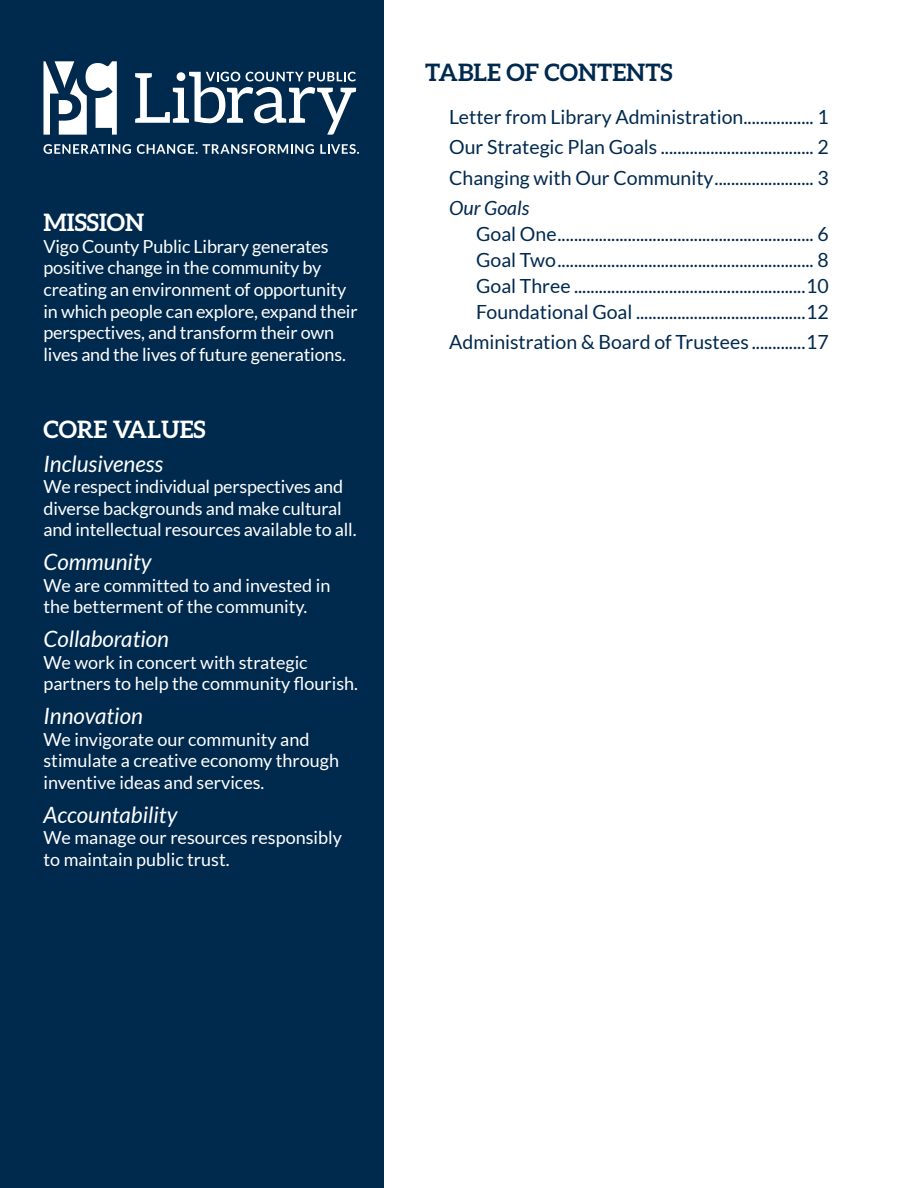
<style>
.page{position:relative;width:918px;height:1188px;background:#fff}
.page>*{position:absolute;margin:0;border:0;box-sizing:border-box;transform-origin:0 0}
.t1{font:700 24px "Aleo";color:#fff}
.t2{font:700 24px "Aleo";color:#00294e}
.t3{font:italic 22.5px "Lato";color:#fff}
.t4{font:19.5px/26.1px "Lato";color:#00294e;text-align:justify}
.t5{font:italic 19.5px "Lato";color:#00294e}
.t6{font:18px/21.6px "Lato";letter-spacing:-.01em;color:#fff}
</style>
<div class="page">
<div style="left:0;top:0;width:384px;height:1188px;background:#00294e"></div>
<svg style="left:44px;top:61px;width:73px;height:74px"></svg>
<svg style="left:44px;top:144px;width:87px;height:10px"></svg>
<svg style="left:137px;top:144px;width:177px;height:10px"></svg>
<svg style="left:320px;top:144px;width:39px;height:10px"></svg>
<svg style="left:135px;top:72px;width:221px;height:63px"></svg>
<h1 class="t1" style="left:44px;top:213px;width:102px">MISSION</h1>
<p class="t6" style="left:44px;top:237px;width:316px">Vigo County Public Library generates positive change in the community by creating an environment of opportunity in which people can explore, expand their perspectives, and transform their own lives and the lives of future generations.</p>
<h1 class="t1" style="left:44px;top:420px;width:164px">CORE VALUES</h1>
<p class="t3" style="left:44px;top:454px;width:121px">Inclusiveness</p>
<p class="t6" style="left:44px;top:477px;width:315px">We respect individual perspectives and diverse backgrounds and make cultural and intellectual resources available to all.</p>
<p class="t3" style="left:44px;top:553px;width:109px">Community</p>
<p class="t6" style="left:44px;top:576px;width:288px">We are committed to and invested in the betterment of the community.</p>
<p class="t3" style="left:44px;top:630px;width:127px">Collaboration</p>
<p class="t6" style="left:44px;top:653px;width:316px">We work in concert with strategic partners to help the community flourish.</p>
<p class="t3" style="left:44px;top:707px;width:101px">Innovation</p>
<p class="t6" style="left:44px;top:730px;width:297px">We invigorate our community and stimulate a creative economy through inventive ideas and services.</p>
<p class="t3" style="left:44px;top:805px;width:135px">Accountability</p>
<p class="t6" style="left:44px;top:828px;width:300px">We manage our resources responsibly to maintain public trust.</p>
<h1 class="t2" style="left:425px;top:63px;width:249px">TABLE OF CONTENTS</h1>
<p class="t4" style="left:449px;top:104px;width:381px;line-height:30.2px">Letter from Library Administration ................. 1<br>Our Strategic Plan Goals ..................................... 2<br>Changing with Our Community ........................ 3</p>
<p class="t5" style="left:449px;top:200px;width:82px">Our Goals</p>
<p class="t4" style="left:476px;top:222px;width:354px">Goal One .............................................................. 6<br>Goal Two .............................................................. 8<br>Goal Three ........................................................10<br>Foundational Goal .........................................12</p>
<p class="t4" style="left:449px;top:331px;width:381px">Administration &amp; Board of Trustees .............17</p>
</div>
